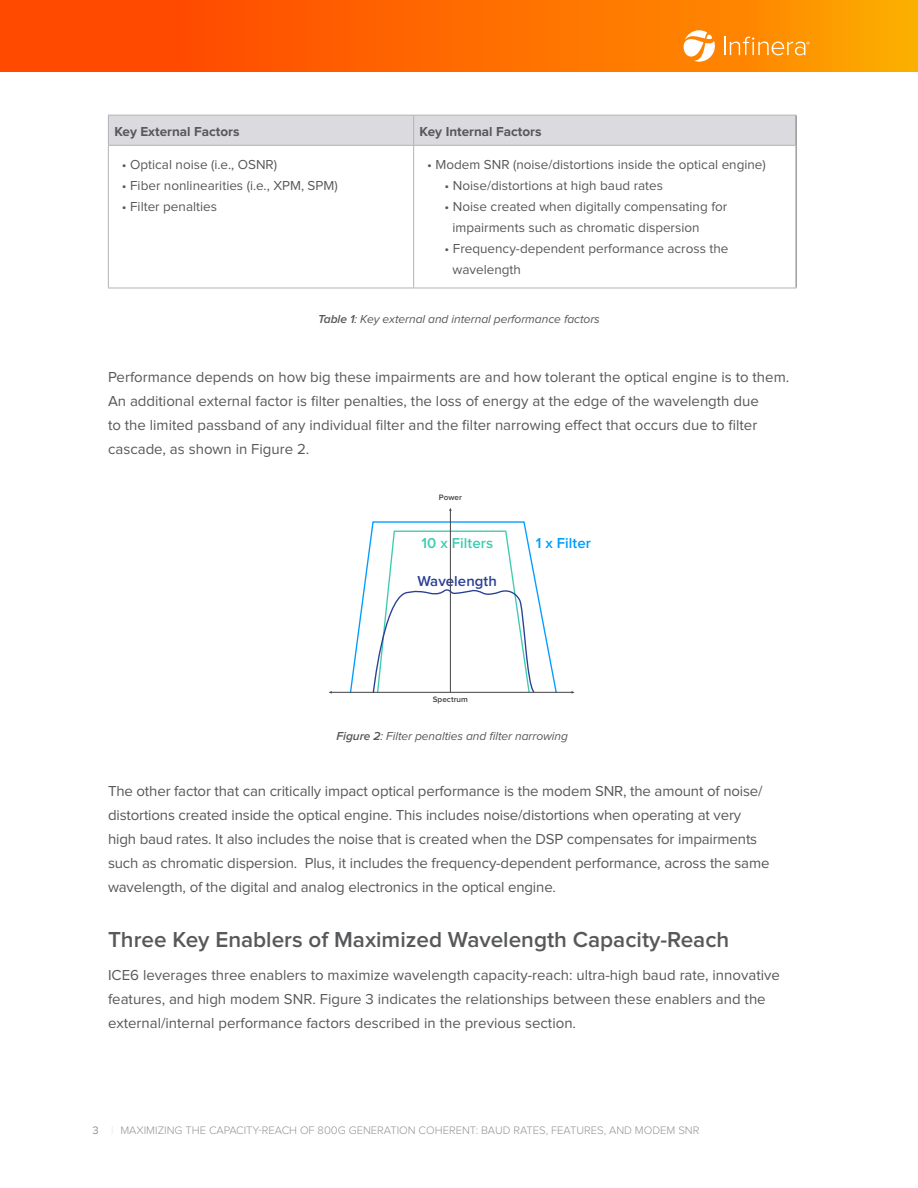
<style>
.page{position:relative;width:918px;height:1188px;background:#fff}
.page>*{position:absolute;margin:0;border:0;box-sizing:border-box;transform-origin:0 0}
.Body_Header{font:600 22.5px "Proxima Nova";color:#57585a}
.Body_Text{font:15px/24px "Proxima Nova";color:#57585a}
.t1{font:600 14.85px "Proxima Nova";letter-spacing:.005em;color:#293f95}
.t2{font:600 14.85px "Proxima Nova";letter-spacing:.005em;color:#3eccb1}
.t3{font:600 14.85px "Proxima Nova";letter-spacing:.005em;color:#009dff}
.Chart__Content{font:13.5px/21px "Proxima Nova";color:#57585a}
.Chart__Content-2{font:700 13.5px "Proxima Nova";color:#57585a}
.Notation{font:italic 12px "Proxima Nova";letter-spacing:-.005em;color:#57585a}
.t4{font:300 11.25px "Proxima Nova";color:#919497}
.t5{font:600 8.1px "Proxima Nova";letter-spacing:.005em;color:#414042}
.s1{font-weight:600}
.s2{font-weight:400}
.s3{font-weight:400;color:#e7e6e4}
</style>
<div class="page">
<svg style="left:0;top:0;width:918px;height:72px;background:#fe6b00"></svg>
<svg style="left:682px;top:30px;width:33px;height:32px"></svg>
<svg style="left:724px;top:37px;width:85px;height:18px;background:#fea335"></svg>
<div style="left:109px;top:116px;width:687px;height:29px;background:#dbdadf"></div>
<hr style="left:796px;top:115px;width:1px;height:30px;background:#6c6d70">
<hr style="left:796px;top:145px;width:1px;height:143px;background:#6c6d70">
<hr style="left:108px;top:115px;width:306px;height:1px;background:#b2b3b7">
<hr style="left:108px;top:115px;width:1px;height:30px;background:#b2b3b7">
<hr style="left:414px;top:115px;width:383px;height:1px;background:#b2b3b7">
<hr style="left:413px;top:115px;width:1px;height:30px;background:#b2b3b7">
<hr style="left:108px;top:145px;width:306px;height:1px;background:#b2b3b7">
<hr style="left:108px;top:146px;width:1px;height:142px;background:#b2b3b7">
<hr style="left:414px;top:145px;width:382px;height:1px;background:#b2b3b7">
<hr style="left:413px;top:146px;width:1px;height:142px;background:#b2b3b7">
<hr style="left:108px;top:288px;width:306px;height:1px;background:#b2b3b7">
<hr style="left:414px;top:288px;width:383px;height:1px;background:#b2b3b7">
<hr style="left:450px;top:510px;width:1px;height:182px;background:#414042">
<svg style="left:349px;top:521px;width:209px;height:171px"></svg>
<hr style="left:331px;top:692px;width:241px;height:1px;background:#414042">
<p class="Chart__Content-2" style="left:114px;top:125px;width:127px">Key External Factors</p>
<p class="Chart__Content-2" style="left:420px;top:125px;width:123px">Key Internal Factors</p>
<p class="Chart__Content" style="left:122px;top:155px;width:157px">• Optical noise (i.e., OSNR)</p>
<p class="Chart__Content" style="left:122px;top:176px;width:217px">• Fiber nonlinearities (i.e., XPM, SPM)</p>
<p class="Chart__Content" style="left:122px;top:197px;width:97px">• Filter penalties</p>
<p class="Chart__Content" style="left:427px;top:155px;width:340px">• Modem SNR (noise/distortions inside the optical engine)</p>
<p class="Chart__Content" style="left:445px;top:176px;width:220px">• Noise/distortions at high baud rates</p>
<p class="Chart__Content" style="left:452px;top:197px;width:276px;text-indent:-8px">• Noise created when digitally compensating for impairments such as chromatic dispersion</p>
<p class="Chart__Content" style="left:452px;top:239px;width:278px;text-indent:-8px">• Frequency-dependent performance across the wavelength</p>
<p class="Notation" style="left:318px;top:313px;width:283px"><span class="s1">Table 1</span>: Key external and internal performance factors</p>
<p class="Body_Text" style="left:108px;top:365px;width:683px">Performance depends on how big these impairments are and how tolerant the optical engine is to them.<br>An additional external factor is filter penalties, the loss of energy at the edge of the wavelength due<br>to the limited passband of any individual filter and the filter narrowing effect that occurs due to filter cascade, as shown in Figure 2.</p>
<p class="t5" style="left:439px;top:494px;width:25px">Power</p>
<p class="t2" style="left:421px;top:536px;width:73px">10 x Filters</p>
<p class="t3" style="left:536px;top:536px;width:57px">1 x Filter</p>
<p class="t1" style="left:417px;top:575px;width:81px">Wavelength</p>
<p class="t5" style="left:433px;top:696px;width:37px">Spectrum</p>
<p class="Notation" style="left:336px;top:730px;width:233px"><span class="s1">Figure 2</span>: Filter penalties and filter narrowing</p>
<p class="Body_Text" style="left:108px;top:779px;width:663px">The other factor that can critically impact optical performance is the modem SNR, the amount of noise/ distortions created inside the optical engine. This includes noise/distortions when operating at very high baud rates. It also includes the noise that is created when the DSP compensates for impairments such as chromatic dispersion. Plus, it includes the frequency-dependent performance, across the same wavelength, of the digital and analog electronics in the optical engine.</p>
<p class="Body_Header" style="left:108px;top:930px;width:623px">Three Key Enablers of Maximized Wavelength Capacity-Reach</p>
<p class="Body_Text" style="left:108px;top:964px;width:673px">ICE6 leverages three enablers to maximize wavelength capacity-reach: ultra-high baud rate, innovative features, and high modem SNR. Figure 3 indicates the relationships between these enablers and the external/internal performance factors described in the previous section.</p>
<p class="t4" style="left:93px;top:1126px;width:608px"><span class="s2">3</span> <span class="s3">|</span> MAXIMIZING THE CAPACITY-REACH OF 800G GENERATION COHERENT: BAUD RATES, FEATURES, AND MODEM SNR</p>
</div>
